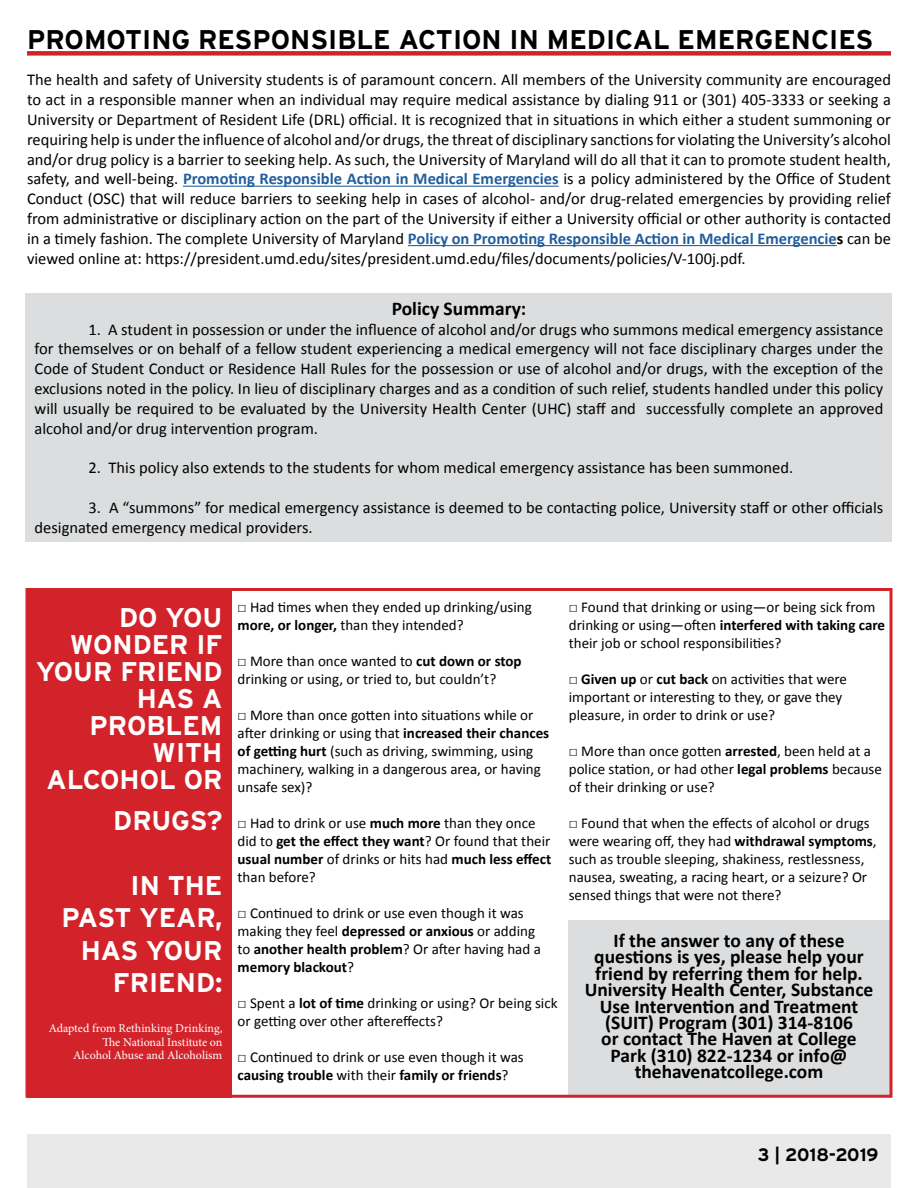
<style>
.page{position:relative;width:918px;height:1188px;background:#fff}
.page>*{position:absolute;margin:0;border:0;box-sizing:border-box;transform-origin:0 0}
.t1{font:700 27px/27px "Interstate";color:#fff;text-align:right}
.t2{font:700 27px "Interstate";color:#000}
.t3{font:700 19.5px/16.5px "Calibri";color:#000;text-align:center}
.t4{font:700 18px "Interstate";color:#000}
.t5{font:16.5px/19.8px "Calibri";color:#000;text-align:justify}
.t6{font:15px/18px "Calibri";color:#000}
.t7{font:12px/13.5px "Minion Pro";letter-spacing:-.005em;color:#fff;text-align:right}
.s1{font-weight:700;color:#215e9e}
.s2{font-weight:700}
</style>
<div class="page">
<div style="left:27px;top:1135px;width:864px;height:53px;background:#e9e9ea"></div>
<div style="left:27px;top:51px;width:864px;height:5px;background:#d2232a"></div>
<hr style="left:183px;top:186px;width:376px;height:1px;background:#215e9e">
<hr style="left:408px;top:245px;width:429px;height:1px;background:#215e9e">
<div style="left:569px;top:920px;width:322px;height:177px;background:#dcddde"></div>
<div style="left:26px;top:294px;width:866px;height:248px;background:#dcddde"></div>
<div style="left:27px;top:590px;width:204px;height:508px;background:#d2232a"></div>
<h1 class="t2" style="left:27px;top:23px;width:848px">PROMOTING RESPONSIBLE ACTION IN MEDICAL EMERGENCIES</h1>
<p class="t5" style="left:27px;top:70px;width:866px">The health and safety of University students is of paramount concern. All members of the University community are encouraged to act in a responsible manner when an individual may require medical assistance by dialing 911 or (301) 405-3333 or seeking a University or Department of Resident Life (DRL) official. It is recognized that in situations in which either a student summoning or requiring help is under the influence of alcohol and/or drugs, the threat of disciplinary sanctions for violating the University’s alcohol and/or drug policy is a barrier to seeking help. As such, the University of Maryland will do all that it can to promote student health, safety, and well-being. <span class="s1">Promoting Responsible Action in Medical Emergencies</span> is a policy administered by the Office of Student Conduct (OSC) that will reduce barriers to seeking help in cases of alcohol- and/or drug-related emergencies by providing relief from administrative or disciplinary action on the part of the University if either a University official or other authority is contacted in a timely fashion. The complete University of Maryland <span class="s1">Policy on Promoting Responsible Action in Medical Emergencie</span><span class="s2">s</span> can be viewed online at: https://president.umd.edu/sites/president.umd.edu/files/documents/policies/V-100j.pdf.</p>
<p class="t3" style="left:392px;top:300px;width:136px">Policy Summary:</p>
<p class="t5" style="left:35px;top:319px;width:850px;text-indent:54px">1. A student in possession or under the influence of alcohol and/or drugs who summons medical emergency assistance for themselves or on behalf of a fellow student experiencing a medical emergency will not face disciplinary charges under the Code of Student Conduct or Residence Hall Rules for the possession or use of alcohol and/or drugs, with the exception of the exclusions noted in the policy. In lieu of disciplinary charges and as a condition of such relief, students handled under this policy will usually be required to be evaluated by the University Health Center (UHC) staff and successfully complete an approved alcohol and/or drug intervention program.</p>
<p class="t5" style="left:89px;top:458px;width:706px">2. This policy also extends to the students for whom medical emergency assistance has been summoned.</p>
<p class="t5" style="left:35px;top:497px;width:850px;text-indent:54px">3. A “summons” for medical emergency assistance is deemed to be contacting police, University staff or other officials designated emergency medical providers.</p>
<h1 class="t1" style="left:36px;top:603px;width:188px">DO YOU<br>WONDER IF<br>YOUR FRIEND<br>HAS A<br>PROBLEM<br>WITH<br>ALCOHOL OR</h1>
<h1 class="t1" style="left:113px;top:807px;width:111px">DRUGS?</h1>
<h1 class="t1" style="left:62px;top:869px;width:162px;line-height:32.4px">IN THE<br>PAST YEAR,<br>HAS YOUR<br>FRIEND:</h1>
<p class="t7" style="left:49px;top:1022px;width:175px">Adapted from Rethinking Drinking,<br>The National Institute on<br>Alcohol Abuse and Alcoholism</p>
<p class="t6" style="left:238px;top:598px;width:296px">□ Had times when they ended up drinking/using <span class="s2">more, or longer,</span> than they intended?</p>
<p class="t6" style="left:238px;top:652px;width:286px">□ More than once wanted to <span class="s2">cut down or stop </span>drinking or using, or tried to, but couldn’t?</p>
<p class="t6" style="left:238px;top:706px;width:313px">□ More than once gotten into situations while or after drinking or using that <span class="s2">increased their chances of getting hurt</span> (such as driving, swimming, using machinery, walking in a dangerous area, or having unsafe sex)?</p>
<p class="t6" style="left:238px;top:814px;width:315px">□ Had to drink or use <span class="s2">much more</span> than they once did to <span class="s2">get the effect they want</span>? Or found that their <span class="s2">usual number</span> of drinks or hits had <span class="s2">much less effect </span>than before?</p>
<p class="t6" style="left:238px;top:904px;width:305px">□ Continued to drink or use even though it was making they feel <span class="s2">depressed or anxious</span> or adding to <span class="s2">another health problem</span>? Or after having had a <span class="s2">memory blackout</span>?</p>
<p class="t6" style="left:238px;top:994px;width:322px">□ Spent a <span class="s2">lot of time</span> drinking or using? Or being sick or getting over other aftereffects?</p>
<p class="t6" style="left:238px;top:1048px;width:288px">□ Continued to drink or use even though it was <span class="s2">causing trouble</span> with their <span class="s2">family or friends</span>?</p>
<p class="t6" style="left:569px;top:598px;width:318px">□ Found that drinking or using—or being sick from drinking or using—often <span class="s2">interfered with taking care </span>their job or school responsibilities?</p>
<p class="t6" style="left:569px;top:670px;width:280px">□ <span class="s2">Given up</span> or <span class="s2">cut back</span> on activities that were important or interesting to they, or gave they pleasure, in order to drink or use?</p>
<p class="t6" style="left:569px;top:742px;width:315px">□ More than once gotten <span class="s2">arrested</span>, been held at a police station, or had other <span class="s2">legal problems</span> because of their drinking or use?</p>
<p class="t6" style="left:569px;top:814px;width:309px">□ Found that when the effects of alcohol or drugs were wearing off, they had <span class="s2">withdrawal symptoms</span>, such as trouble sleeping, shakiness, restlessness, nausea, sweating, a racing heart, or a seizure? Or sensed things that were not there?</p>
<p class="t3" style="left:585px;top:932px;width:290px">If the answer to any of these questions is yes, please help your friend by referring them for help.<br>University Health Center, Substance<br>Use Intervention and Treatment (SUIT) Program (301) 314-8106<br>or contact The Haven at College<br>Park (310) 822-1234 or info@ thehavenatcollege.com</p>
<p class="t4" style="left:758px;top:1144px;width:122px">3 | 2018-2019</p>
</div>
